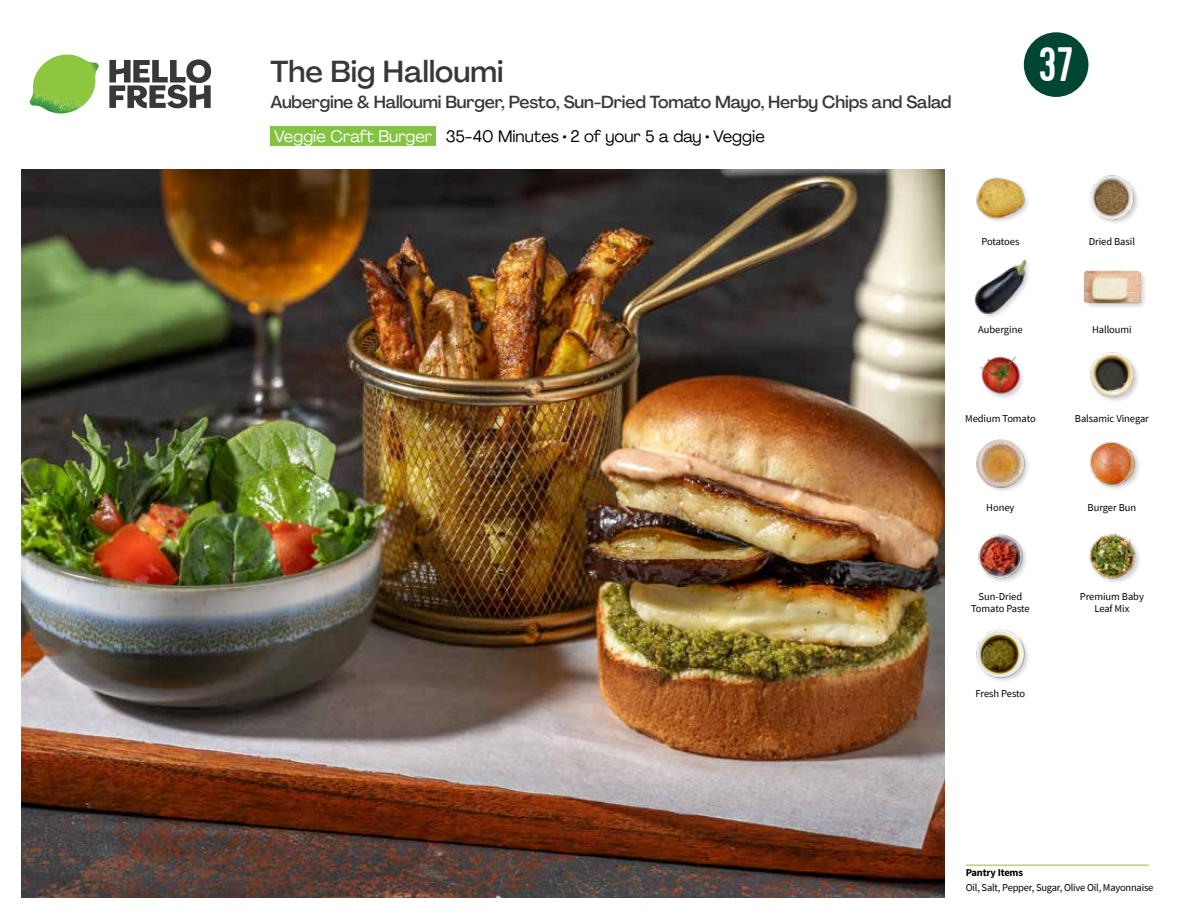
<style>
.page{position:relative;width:1188px;height:918px;background:#fff}
.page>*{position:absolute;margin:0;border:0;box-sizing:border-box;transform-origin:0 0}
.t1{font:48.3px "Kapra";color:#fff}
.t2{font:500 30px "Agrandir";color:#383839}
.t3{font:500 17.25px "Agrandir";letter-spacing:-.01em;color:#383839}
.t4{font:16.5px "Agrandir";color:#000}
.t5{font:10.5px/12px "Source Sans Pro";letter-spacing:-.005em;color:#000;text-align:center}
.t6{font:700 10.5px "Source Sans Pro";letter-spacing:-.02em;color:#000}
.s1{color:#fff}
</style>
<div class="page">
<svg style="left:109px;top:59px;width:102px;height:49px"></svg>
<img style="left:30px;top:55px;width:69px;height:59px">
<img style="left:21px;top:170px;width:924px;height:728px">
<hr style="left:966px;top:865px;width:183px;height:1px;background:#82c341">
<div style="left:271px;top:126px;width:165px;height:20px;background:#82c341"></div>
<img style="left:978px;top:534px;width:48px;height:48px">
<img style="left:976px;top:629px;width:52px;height:52px">
<img style="left:1089px;top:533px;width:51px;height:50px">
<img style="left:980px;top:356px;width:43px;height:42px">
<img style="left:976px;top:439px;width:52px;height:52px">
<img style="left:1090px;top:441px;width:49px;height:48px">
<img style="left:1090px;top:352px;width:48px;height:49px">
<img style="left:976px;top:177px;width:52px;height:44px">
<img style="left:974px;top:259px;width:55px;height:56px">
<div style="left:1083px;top:270px;width:64px;height:40px;background:#000;opacity:.2"></div>
<img style="left:1083px;top:270px;width:58px;height:40px">
<img style="left:1090px;top:175px;width:48px;height:48px">
<svg style="left:1023px;top:32px;width:66px;height:65px"></svg>
<h2 class="t2" style="left:271px;top:53px;width:235px">The Big Halloumi</h2>
<h3 class="t3" style="left:271px;top:91px;width:682px">Aubergine &amp; Halloumi Burger, Pesto, Sun-Dried Tomato Mayo, Herby Chips and Salad</h3>
<h3 class="t4" style="left:274px;top:126px;width:492px"><span class="s1">Veggie Craft Burger</span> 35-40 Minutes • 2 of your 5 a day • Veggie</h3>
<h1 class="t1" style="left:1039px;top:37px;width:36px">37</h1>
<p class="t5" style="left:981px;top:235px;width:40px">Potatoes</p>
<p class="t5" style="left:1089px;top:235px;width:48px">Dried Basil</p>
<p class="t5" style="left:978px;top:324px;width:46px">Aubergine</p>
<p class="t5" style="left:1092px;top:324px;width:41px">Halloumi</p>
<p class="t5" style="left:965px;top:413px;width:72px">Medium Tomato</p>
<p class="t5" style="left:1075px;top:413px;width:76px">Balsamic Vinegar</p>
<p class="t5" style="left:986px;top:501px;width:30px">Honey</p>
<p class="t5" style="left:1088px;top:501px;width:50px">Burger Bun</p>
<p class="t5" style="left:971px;top:590px;width:60px">Sun-Dried<br>Tomato Paste</p>
<p class="t5" style="left:976px;top:687px;width:51px">Fresh Pesto</p>
<p class="t5" style="left:1080px;top:590px;width:66px">Premium Baby<br>Leaf Mix</p>
<p class="t6" style="left:966px;top:866px;width:59px">Pantry Items</p>
<p class="t5" style="left:966px;top:881px;width:189px">Oil, Salt, Pepper, Sugar, Olive Oil, Mayonnaise</p>
</div>
